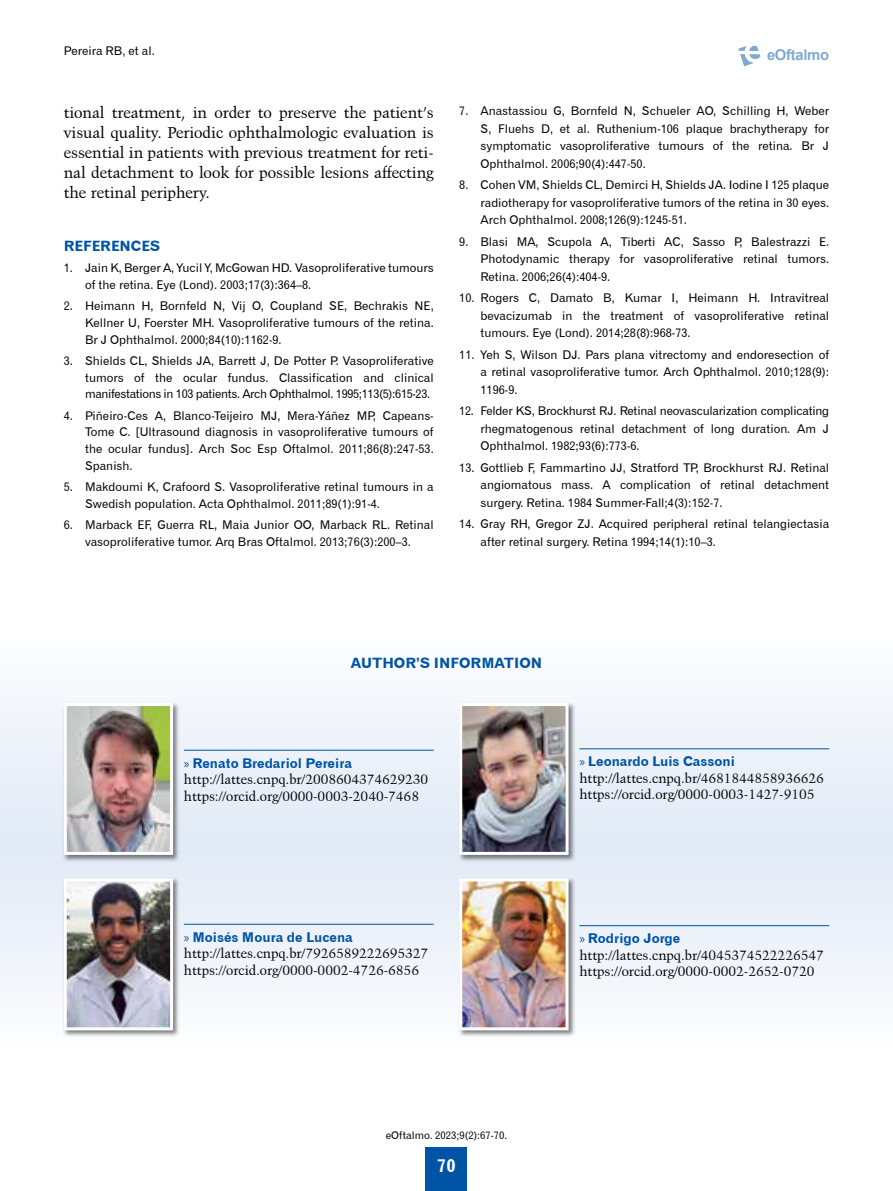
<style>
.page{position:relative;width:893px;height:1191px;background:#fff}
.page>*{position:absolute;margin:0;border:0;box-sizing:border-box;transform-origin:0 0}
.t1{font:18px "Gothic 720 BT Bold B";color:#fff}
.t2{font:15.75px/19.8px "Kuenstler 480 BT";color:#000;text-align:justify}
.t3{font:700 14.85px "Arial";letter-spacing:-.02em;color:#0054a6}
.t4{font:14.25px "Gothic 720 BT Bold B";color:#0054a6}
.t5{font:13.5px/16.5px "Kuenstler 480 BT";color:#000}
.t6{font:13.5px "Gothic 720 BT Bold B";color:#0054a6}
.t7{font:12px/17.4px "Gothic 720 BT Roman B";color:#000;text-align:justify}
.t8{font:10.5px "Gothic 720 BT Roman B";color:#000}
.s1{font-family:"Gothic 720 BT Italic B"}
.s2{font-family:"Myriad Pro"}
</style>
<div class="page">
<div style="left:426px;top:1147px;width:41px;height:44px;background:#0054a6"></div>
<svg style="left:738px;top:45px;width:22px;height:21px"></svg>
<svg style="left:0;top:694px;width:893px;height:343px"></svg>
<hr style="left:184px;top:750px;width:250px;height:1px;background:#0054a6">
<div style="left:63px;top:702px;width:117px;height:159px;background:#000;opacity:.5"></div>
<img style="left:68px;top:707px;width:101px;height:144px">
<div style="left:64px;top:703px;width:109px;height:152px;border:3px solid #fff"></div>
<div style="left:458px;top:702px;width:117px;height:159px;background:#000;opacity:.5"></div>
<img style="left:463px;top:707px;width:102px;height:144px">
<div style="left:459px;top:703px;width:110px;height:152px;border:3px solid #fff"></div>
<div style="left:63px;top:877px;width:117px;height:159px;background:#000;opacity:.5"></div>
<img style="left:68px;top:882px;width:101px;height:144px">
<div style="left:64px;top:878px;width:109px;height:152px;border:3px solid #fff"></div>
<div style="left:458px;top:877px;width:117px;height:159px;background:#000;opacity:.5"></div>
<img style="left:463px;top:882px;width:102px;height:144px">
<div style="left:459px;top:878px;width:110px;height:152px;border:3px solid #fff"></div>
<hr style="left:184px;top:924px;width:250px;height:1px;background:#0054a6">
<hr style="left:579px;top:748px;width:250px;height:1px;background:#0054a6">
<hr style="left:579px;top:925px;width:250px;height:1px;background:#0054a6">
<p class="t7" style="left:64px;top:42px;width:92px">Pereira RB, et al.</p>
<p class="t2" style="left:64px;top:103px;width:371px">tional treatment, in order to preserve the patient’s visual quality. Periodic ophthalmologic evaluation is essential in patients with previous treatment for reti&shy;nal detachment to look for possible lesions affecting the retinal periphery.</p>
<p class="t4" style="left:64px;top:237px;width:98px">REFERENCES</p>
<p class="t7" style="left:85px;top:260px;width:350px;line-height:16.8px;text-indent:-21px">1. Jain K, Berger A, Yucil Y, McGowan HD<span class="s1">.</span> Vasoproliferative tumours of the retina. Eye (Lond). 2003;17(3):364–8.</p>
<p class="t7" style="left:85px;top:297px;width:350px;line-height:16.8px;text-indent:-21px">2. Heimann H, Bornfeld N, Vij O, Coupland SE, Bechrakis NE, Kellner U, Foerster MH. Vasoproliferative tumours of the retina.<br>Br J Ophthalmol. 2000;84(10):1162-9.</p>
<p class="t7" style="left:85px;top:352px;width:350px;line-height:16.8px;text-indent:-21px">3. Shields CL, Shields JA, Barrett J, De Potter P. Vasoproliferative tumors of the ocular fundus. Classification and clinical manifestations in 103 patients. Arch Ophthalmol. 1995;113(5):615-23.</p>
<p class="t7" style="left:85px;top:407px;width:350px;line-height:16.8px;text-indent:-21px">4. Piñeiro-Ces A, Blanco-Teijeiro MJ, Mera-Yáñez MP, Capeans-Tome C. [Ultrasound diagnosis in vasoproliferative tumours of the ocular fundus]. Arch Soc Esp Oftalmol. 2011;86(8):247-53.<br>Spanish.</p>
<p class="t7" style="left:85px;top:478px;width:350px;line-height:16.8px;text-indent:-21px">5. Makdoumi K, Crafoord S. Vasoproliferative retinal tumours in a<br>Swedish population. Acta Ophthalmol. 2011;89(1):91-4.</p>
<p class="t7" style="left:64px;top:516px;width:371px;line-height:16.8px;text-align:center">6. Marback EF, Guerra RL, Maia Junior OO, Marback RL. Retinal vasoproliferative tumor. Arq Bras Oftalmol. 2013;76(3):200–3.</p>
<p class="t3" style="left:767px;top:44px;width:64px">eOftalmo</p>
<p class="t7" style="left:480px;top:102px;width:350px;text-indent:-21px">7. Anastassiou G, Bornfeld N, Schueler AO, Schilling H, Weber S, Fluehs D, et al. Ruthenium-106 plaque brachytherapy for symptomatic vasoproliferative tumours of the retina. Br J Ophthalmol. 2006;90(4):447-50.</p>
<p class="t7" style="left:480px;top:176px;width:350px;text-indent:-21px">8. Cohen VM, Shields CL, Demirci H, Shields JA. Iodine I 125 plaque radiotherapy for vasoproliferative tumors of the retina in 30 eyes.<br>Arch Ophthalmol. 2008;126(9):1245-51.</p>
<p class="t7" style="left:480px;top:233px;width:350px;text-indent:-21px">9. Blasi MA, Scupola A, Tiberti AC, Sasso P, Balestrazzi E.<br>Photodynamic therapy for vasoproliferative retinal tumors.<br>Retina. 2006;26(4):404-9.</p>
<p class="t7" style="left:480px;top:289px;width:350px;text-indent:-21px">10. Rogers C, Damato B, Kumar I, Heimann H. Intravitreal bevacizumab in the treatment of vasoproliferative retinal tumours. Eye (Lond). 2014;28(8):968-73.</p>
<p class="t7" style="left:480px;top:346px;width:350px;text-indent:-21px">11. Yeh S, Wilson DJ. Pars plana vitrectomy and endoresection of a retinal vasoproliferative tumor. Arch Ophthalmol. 2010;128(9):<br>1196-9.</p>
<p class="t7" style="left:480px;top:402px;width:350px;text-indent:-21px">12. Felder KS, Brockhurst RJ. Retinal neovascularization complicating rhegmatogenous retinal detachment of long duration. Am J Ophthalmol. 1982;93(6):773-6.</p>
<p class="t7" style="left:480px;top:458px;width:350px;text-indent:-21px">13. Gottlieb F, Fammartino JJ, Stratford TP, Brockhurst RJ. Retinal angiomatous mass. A complication of retinal detachment surgery. Retina. 1984 Summer-Fall;4(3):152-7.</p>
<p class="t7" style="left:480px;top:515px;width:350px;text-indent:-21px">14. Gray RH, Gregor ZJ. Acquired peripheral retinal telangiectasia after retinal surgery. Retina 1994;14(1):10–3.</p>
<p class="t4" style="left:351px;top:654px;width:193px">AUTHOR’S INFORMATION</p>
<p class="t6" style="left:184px;top:754px;width:170px"><span class="s2">»</span> Renato Bredariol Pereira</p>
<p class="t5" style="left:184px;top:771px;width:246px">http://lattes.cnpq.br/2008604374629230 https://orcid.org/0000-0003-2040-7468</p>
<p class="t6" style="left:579px;top:753px;width:157px"><span class="s2">»</span> Leonardo Luis Cassoni</p>
<p class="t5" style="left:579px;top:769px;width:246px">http://lattes.cnpq.br/4681844858936626 https://orcid.org/0000-0003-1427-9105</p>
<p class="t6" style="left:184px;top:928px;width:170px"><span class="s2">»</span> Moisés Moura de Lucena</p>
<p class="t5" style="left:184px;top:945px;width:246px">http://lattes.cnpq.br/7926589222695327 https://orcid.org/0000-0002-4726-6856</p>
<p class="t6" style="left:579px;top:930px;width:103px"><span class="s2">»</span> Rodrigo Jorge</p>
<p class="t5" style="left:579px;top:946px;width:246px">http://lattes.cnpq.br/4045374522226547 https://orcid.org/0000-0002-2652-0720</p>
<p class="t8" style="left:386px;top:1129px;width:123px">eOftalmo. 2023;9(2):67-70.</p>
<h1 class="t1" style="left:437px;top:1154px;width:20px">70</h1>
</div>
